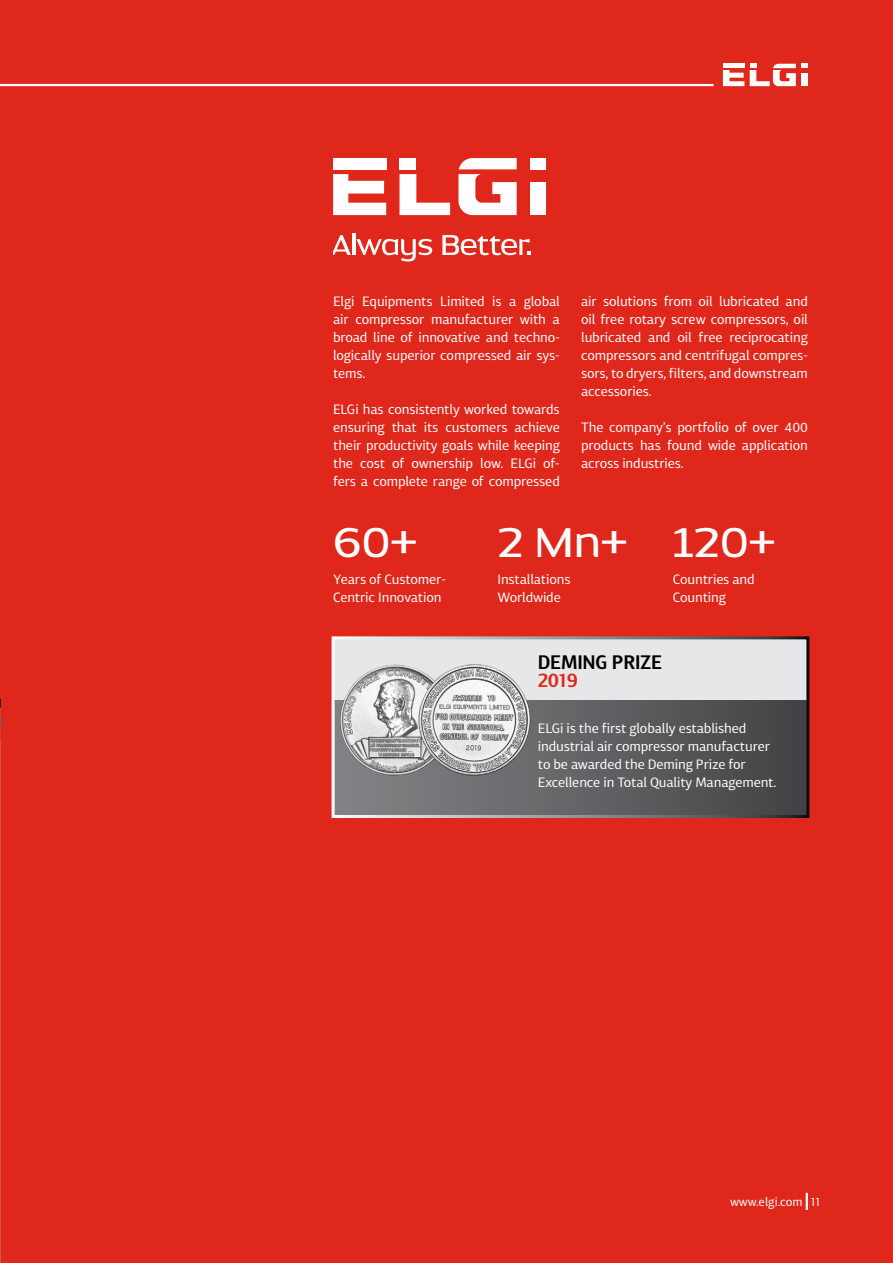
<style>
.page{position:relative;width:893px;height:1263px;background:#df271c}
.page>*{position:absolute;margin:0;border:0;box-sizing:border-box;transform-origin:0 0}
.t1{font:500 45px "Dynasty OT";color:#fff}
.t2{font:600 19.5px "Diaria Sans Pro";letter-spacing:-.01em;color:#000}
.t3{font:600 19.5px "Diaria Sans Pro";color:#df271c}
.t4{font:13.5px/18px "Diaria Sans Pro";letter-spacing:-.01em;color:#fff;text-align:justify}
.t5{font:12px "Diaria Sans Pro";color:#fff}
</style>
<div class="page">
<div style="left:333px;top:638px;width:475px;height:178px;background:#e6e7e8"></div>
<div style="left:333px;top:701px;width:475px;height:115px;background:linear-gradient(to right,#838688,#434345)"></div>
<div style="left:332px;top:636px;width:477px;height:182px;border:3px solid #fff"></div>
<div style="left:530px;top:158px;width:16px;height:11px;background:#fff"></div>
<div style="left:399px;top:158px;width:17px;height:11px;background:#fff"></div>
<div style="left:530px;top:182px;width:16px;height:33px;background:#fff"></div>
<div style="left:333px;top:158px;width:53px;height:11px;background:#fff"></div>
<svg style="left:399px;top:174px;width:51px;height:41px"></svg>
<svg style="left:333px;top:174px;width:53px;height:41px"></svg>
<svg style="left:458px;top:158px;width:59px;height:57px"></svg>
<hr style="left:352px;top:233px;width:3px;height:22px;background:#fff">
<svg style="left:333px;top:235px;width:99px;height:26px"></svg>
<svg style="left:442px;top:235px;width:88px;height:20px"></svg>
<img style="left:0;top:700px;width:1px;height:40px">
<img style="left:333px;top:656px;width:207px;height:128px">
<hr style="left:0;top:84px;width:713px;height:2px;background:#fff">
<svg style="left:806px;top:1193px;width:2px;height:17px"></svg>
<hr style="left:723px;top:64px;width:21px;height:4px;background:#fff">
<svg style="left:723px;top:70px;width:21px;height:16px"></svg>
<svg style="left:750px;top:64px;width:58px;height:22px"></svg>
<p class="t4" style="left:333px;top:292px;width:228px">Elgi Equipments Limited is a global air compressor manufacturer with a broad line of innovative and techno&shy;logically superior compressed air sys&shy;tems.</p>
<p class="t4" style="left:333px;top:400px;width:228px">ELGi has consistently worked towards ensuring that its customers achieve their productivity goals while keeping the cost of ownership low. ELGi of&shy;fers a complete range of compressed</p>
<p class="t4" style="left:581px;top:292px;width:228px">air solutions from oil lubricated and oil free rotary screw compressors, oil lubricated and oil free reciprocating compressors and centrifugal compres&shy;sors, to dryers, filters, and downstream accessories.</p>
<p class="t4" style="left:581px;top:418px;width:228px">The company’s portfolio of over 400 products has found wide application across industries.</p>
<h1 class="t1" style="left:333px;top:516px;width:85px">60+</h1>
<h1 class="t1" style="left:498px;top:516px;width:279px">2 Mn+ 120+</h1>
<p class="t4" style="left:333px;top:570px;width:114px">Years of Customer-<br>Centric Innovation</p>
<p class="t4" style="left:497px;top:570px;width:75px">Installations<br>Worldwide</p>
<p class="t4" style="left:673px;top:570px;width:83px">Countries and<br>Counting</p>
<h2 class="t2" style="left:538px;top:649px;width:126px">DEMING PRIZE</h2>
<h2 class="t3" style="left:538px;top:667px;width:41px">2019</h2>
<p class="t4" style="left:538px;top:719px;width:240px;text-align:left">ELGi is the first globally established industrial air compressor manufacturer to be awarded the Deming Prize for Excellence in Total Quality Management.</p>
<p class="t5" style="left:730px;top:1194px;width:92px">www.elgi.com 11</p>
</div>
